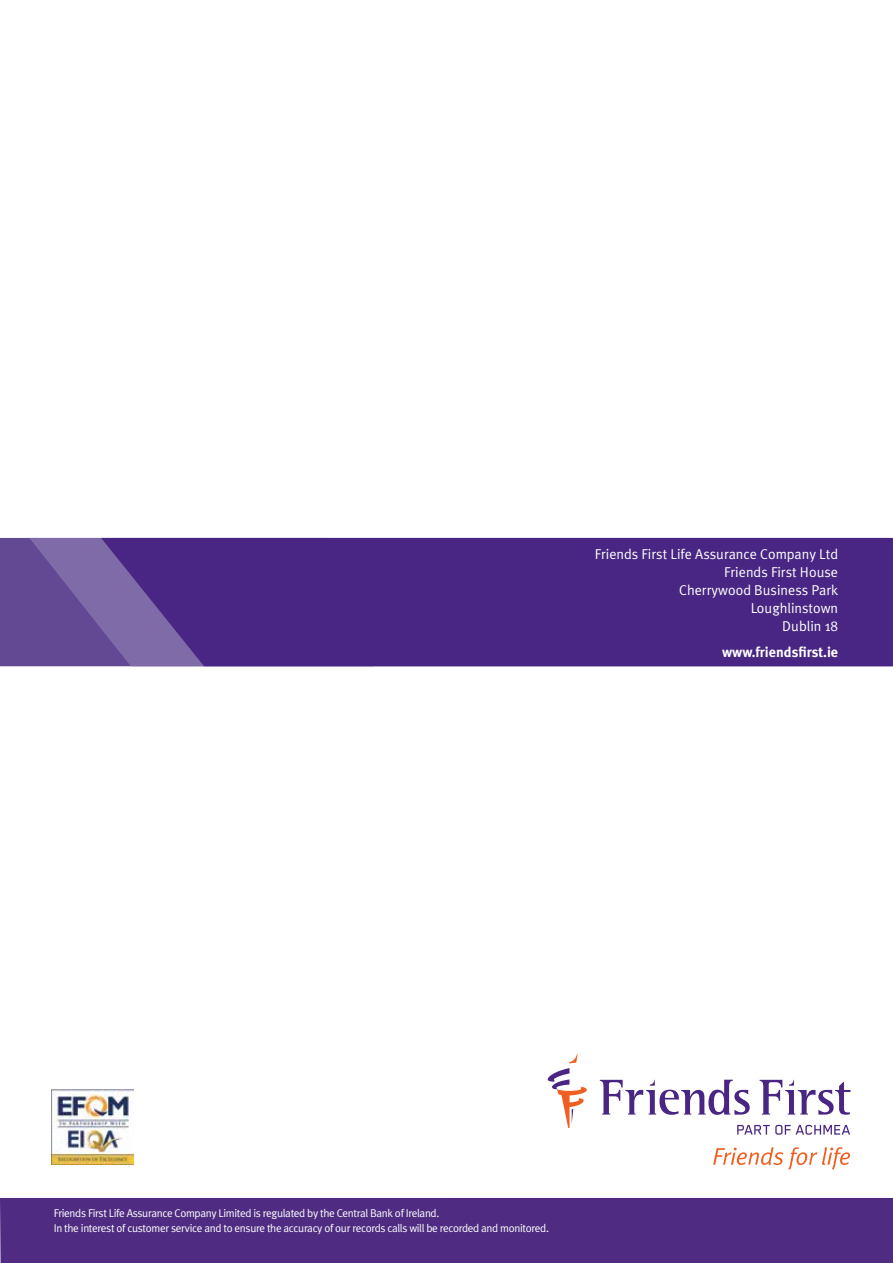
<style>
.page{position:relative;width:893px;height:1263px;background:#fff}
.page>*{position:absolute;margin:0;border:0;box-sizing:border-box;transform-origin:0 0}
.t1{font:14.25px/18px "Meta Plus Normal";color:#fff;text-align:right}
.t2{font:700 14.25px "Meta Plus";color:#fff}
.t3{font:11.25px/14.2px "Meta Plus Normal";letter-spacing:-.03em;color:#fff}
</style>
<div class="page">
<div style="left:0;top:538px;width:29px;height:128px;background:#634894"></div>
<svg style="left:29px;top:538px;width:72px;height:128px;background:#6c549a"></svg>
<div style="left:101px;top:538px;width:792px;height:128px;background:#492683"></div>
<div style="left:0;top:1198px;width:893px;height:65px;background:#4f2c81"></div>
<img style="left:51px;top:1089px;width:82px;height:75px">
<svg style="left:548px;top:1054px;width:39px;height:74px"></svg>
<svg style="left:600px;top:1080px;width:150px;height:35px"></svg>
<svg style="left:759px;top:1080px;width:91px;height:35px"></svg>
<svg style="left:737px;top:1125px;width:113px;height:10px"></svg>
<svg style="left:713px;top:1147px;width:137px;height:23px"></svg>
<p class="t1" style="left:595px;top:545px;width:245px">Friends First Life Assurance Company Ltd<br>Friends First House<br>Cherrywood Business Park<br>Loughlinstown<br>Dublin 18</p>
<p class="t2" style="left:722px;top:644px;width:118px">www.friendsfirst.ie</p>
<p class="t3" style="left:54px;top:1206px;width:497px">Friends First Life Assurance Company Limited is regulated by the Central Bank of I reland.<br>I n the interest of customer service and to ensure the accuracy of our records calls will be recorded and monitored.</p>
</div>
